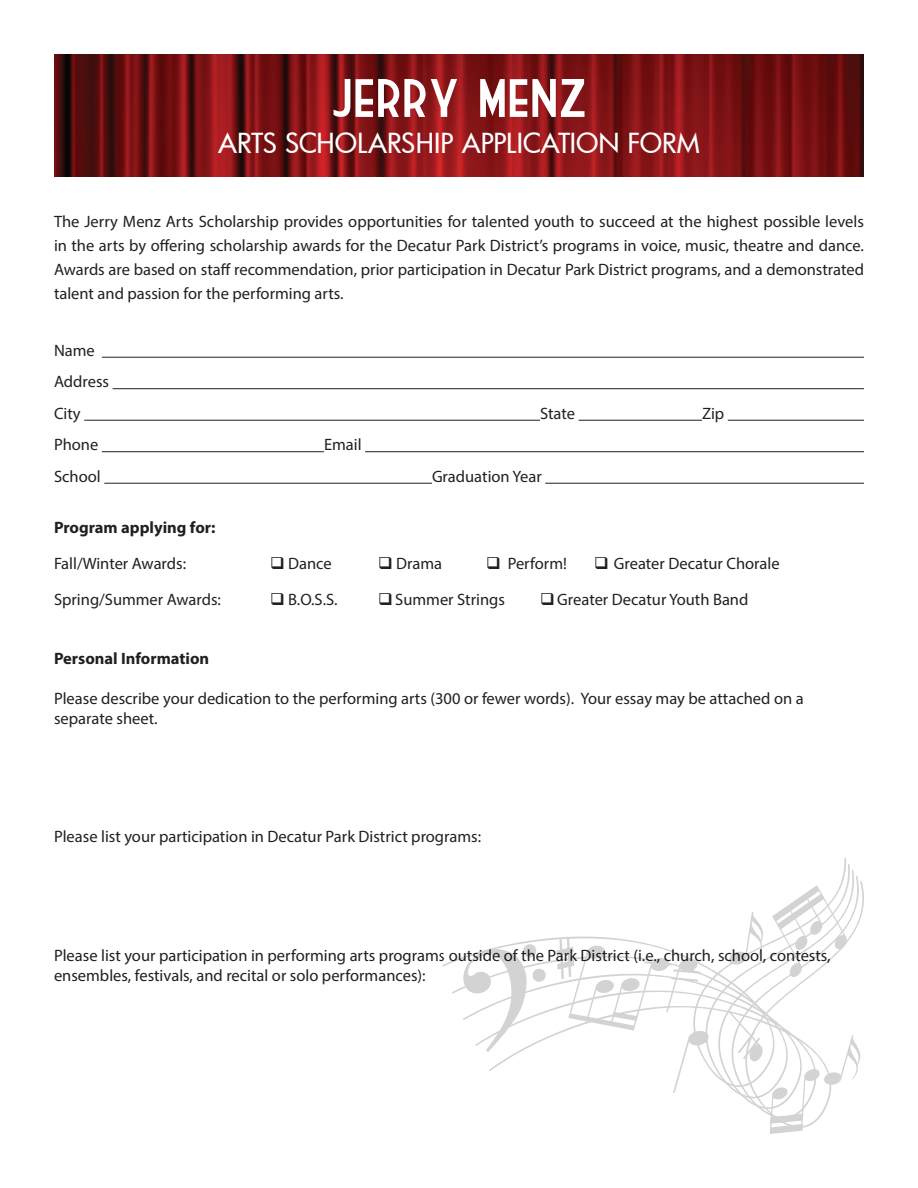
<style>
.page{position:relative;width:918px;height:1188px;background:#fff}
.page>*{position:absolute;margin:0;border:0;box-sizing:border-box;transform-origin:0 0}
.t1{font:52.5px "Market Deco";color:#fff}
.t2{font:500 27px "Futura";color:#fff}
.t3{font:16.5px/24px "Myriad Pro";color:#231f20}
.t4{font:700 16.5px/36px "Myriad Pro";color:#231f20}
.s1{font-weight:400}
</style>
<div class="page">
<img style="left:54px;top:54px;width:810px;height:122px">
<hr style="left:102px;top:357px;width:762px;height:1px;background:#231f20">
<hr style="left:113px;top:388px;width:751px;height:1px;background:#231f20">
<hr style="left:84px;top:420px;width:456px;height:1px;background:#231f20">
<hr style="left:579px;top:420px;width:123px;height:1px;background:#231f20">
<hr style="left:728px;top:420px;width:136px;height:1px;background:#231f20">
<hr style="left:102px;top:451px;width:222px;height:1px;background:#231f20">
<hr style="left:365px;top:451px;width:499px;height:1px;background:#231f20">
<hr style="left:104px;top:483px;width:328px;height:1px;background:#231f20">
<hr style="left:545px;top:483px;width:319px;height:1px;background:#231f20">
<svg style="left:770px;top:1130px;width:33px;height:4px"></svg>
<svg style="left:747px;top:870px;width:114px;height:241px"></svg>
<svg style="left:673px;top:864px;width:180px;height:236px"></svg>
<svg style="left:442px;top:858px;width:404px;height:230px"></svg>
<p class="t1" style="left:331px;top:75px;width:258px">JERRY MENZ</p>
<p class="t2" style="left:218px;top:125px;width:483px">ARTS SCHOLARSHIP APPLICATION FORM</p>
<p class="t3" style="left:54px;top:209px;width:812px;text-align:justify">The Jerry Menz Arts Scholarship provides opportunities for talented youth to succeed at the highest possible levels in the arts by offering scholarship awards for the Decatur Park District’s programs in voice, music, theatre and dance.<br>Awards are based on staff recommendation, prior participation in Decatur Park District programs, and a demonstrated talent and passion for the performing arts.</p>
<p class="t3" style="left:54px;top:338px;width:42px">Name</p>
<p class="t3" style="left:54px;top:369px;width:57px">Address</p>
<p class="t3" style="left:54px;top:401px;width:28px">City</p>
<p class="t3" style="left:540px;top:401px;width:37px">State</p>
<p class="t3" style="left:702px;top:401px;width:24px">Zip</p>
<p class="t3" style="left:54px;top:432px;width:46px">Phone</p>
<p class="t3" style="left:324px;top:432px;width:39px">Email</p>
<p class="t3" style="left:54px;top:464px;width:48px">School</p>
<p class="t3" style="left:432px;top:464px;width:111px">Graduation Year</p>
<p class="t4" style="left:54px;top:509px;width:163px">Program applying for:<br><span class="s1">Fall/Winter Awards:</span></p>
<p class="t3" style="left:270px;top:551px;width:63px">❑ Dance</p>
<p class="t3" style="left:378px;top:551px;width:66px">❑ Drama</p>
<p class="t3" style="left:486px;top:551px;width:82px">❑ Perform!</p>
<p class="t3" style="left:594px;top:551px;width:187px">❑ Greater Decatur Chorale</p>
<p class="t3" style="left:54px;top:587px;width:169px">Spring/Summer Awards:</p>
<p class="t3" style="left:270px;top:587px;width:69px">❑ B.O.S.S.</p>
<p class="t3" style="left:378px;top:587px;width:128px">❑ Summer Strings</p>
<p class="t3" style="left:540px;top:587px;width:210px">❑ Greater Decatur Youth Band</p>
<p class="t4" style="left:54px;top:640px;width:157px">Personal Information</p>
<p class="t3" style="left:54px;top:688px;width:751px;line-height:19.8px">Please describe your dedication to the performing arts (300 or fewer words). Your essay may be attached on a separate sheet.</p>
<p class="t3" style="left:54px;top:825px;width:429px">Please list your participation in Decatur Park District programs:</p>
<p class="t3" style="left:54px;top:946px;width:778px;line-height:19.8px">Please list your participation in performing arts programs outside of the Park District (i.e., church, school, contests, ensembles, festivals, and recital or solo performances):</p>
</div>
